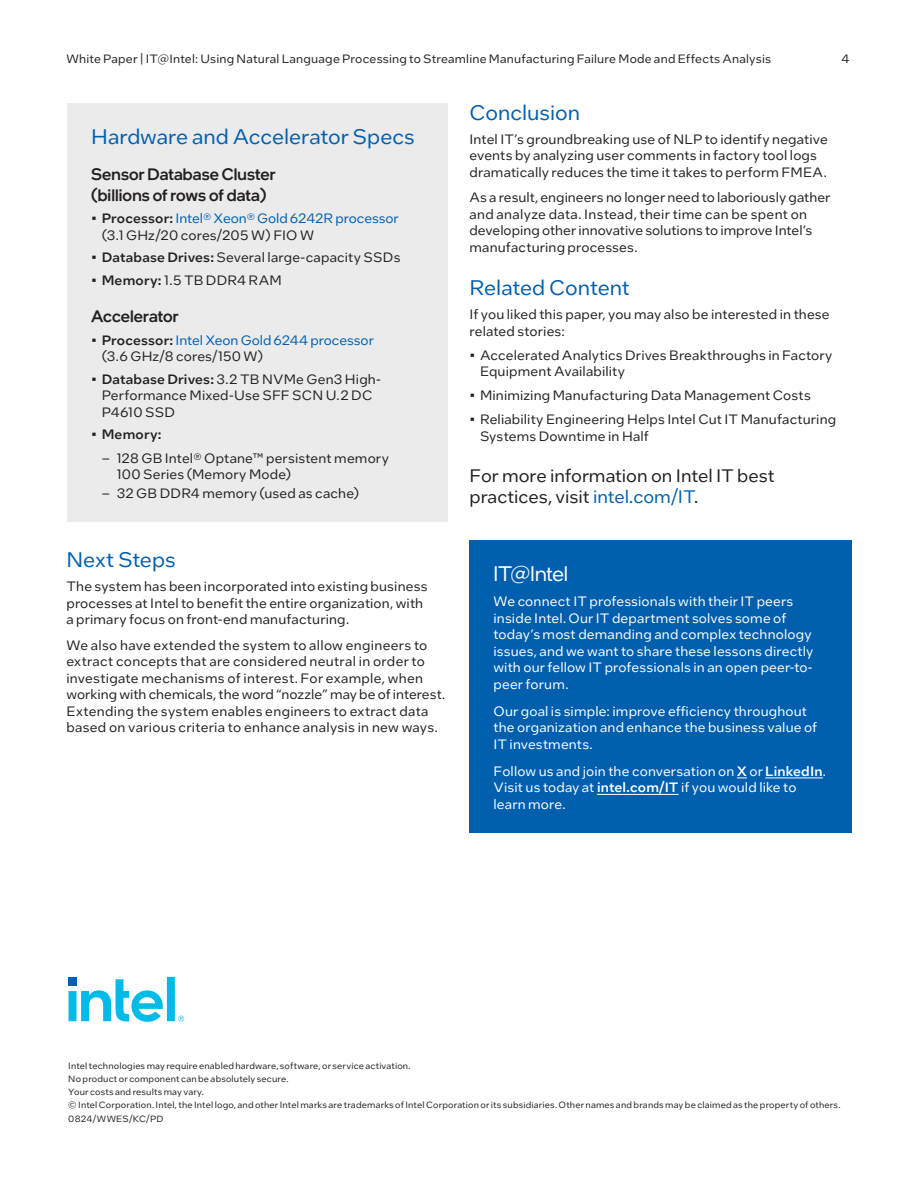
<style>
.page{position:relative;width:918px;height:1188px;background:#fff}
.page>*{position:absolute;margin:0;border:0;box-sizing:border-box;transform-origin:0 0}
.Heading_1{font:21px "Intel One Text";letter-spacing:-.005em;color:#015fae}
.Sidebar_Title{font:21px "Intel One Text";color:#015fae}
.Callout_Box_Heading{font:21px "Intel One Display";letter-spacing:-.01em;color:#fff}
.Call_to_Action{font:18px/21.6px "Intel One Text";color:#231f20}
.Heading_2{font:500 16.5px/21px "Intel One Display";letter-spacing:.005em;color:#231f20}
.Body_Text{font:13.5px/16.5px "Intel One Text";letter-spacing:.015em;color:#231f20}
.Callout_Box_Text{font:13.5px/16.5px "Intel One Text";letter-spacing:.01em;color:#fff}
.t1{font:13.5px/16.5px "Intel One Text";color:#015fae}
.t2{font:500 13.5px "Intel One Text";letter-spacing:.015em;color:#231f20}
.t3{font:12px "Intel One Text";letter-spacing:.015em;color:#231f20}
.Footnotes_and_Legal_Text{font:9px "Intel One Text";letter-spacing:.02em;color:#231f20}
.s1{color:#231f20}
.s2{font-weight:500;color:#231f20}
.s3{font-weight:500}
.s4{font-weight:400}
.s5{color:#015fae}
</style>
<div class="page">
<div style="left:67px;top:104px;width:381px;height:418px;background:#ebebec"></div>
<div style="left:470px;top:540px;width:382px;height:293px;background:#015fae"></div>
<hr style="left:765px;top:778px;width:58px;height:1px;background:#fff">
<hr style="left:597px;top:794px;width:82px;height:1px;background:#fff">
<div style="left:68px;top:978px;width:9px;height:8px;background:#015fae"></div>
<svg style="left:69px;top:977px;width:115px;height:45px"></svg>
<p class="t3" style="left:66px;top:51px;width:706px">White Paper | IT@Intel: Using Natural Language Processing to Streamline Manufacturing Failure Mode and Effects Analysis</p>
<p class="t3" style="left:841px;top:51px;width:10px">4</p>
<p class="Sidebar_Title" style="left:91px;top:123px;width:325px">Hardware and Accelerator Specs</p>
<p class="Heading_2" style="left:91px;top:163px;width:186px">Sensor Database Cluster (billions of rows of data)</p>
<p class="t1" style="left:102px;top:210px;width:299px;text-indent:-10px"><span class="s1">•</span> <span class="s2">Processor:</span> Intel® Xeon® Gold 6242R processor <span class="s1">(3.1 GHz/20 cores/205 W) FIO W</span></p>
<p class="Body_Text" style="left:91px;top:249px;width:311px">• <span class="s3">Database Drives:</span> Several large-capacity SSDs</p>
<p class="Body_Text" style="left:91px;top:271px;width:192px">• <span class="s3">Memory:</span> 1.5 TB DDR4 RAM</p>
<p class="Heading_2" style="left:91px;top:306px;width:89px">Accelerator</p>
<p class="t1" style="left:102px;top:331px;width:274px;text-indent:-10px"><span class="s1">•</span> <span class="s2">Processor:</span> Intel Xeon Gold 6244 processor <span class="s1">(3.6 GHz/8 cores/150 W)</span></p>
<p class="Body_Text" style="left:102px;top:370px;width:281px;text-indent:-10px">• <span class="s3">Database Drives:</span> 3.2 TB NVMe Gen3 High-<br>Performance Mixed-Use SFF SCN U.2 DC<br>P4610 SSD</p>
<p class="t2" style="left:91px;top:425px;width:72px"><span class="s4">•</span> Memory:</p>
<p class="Body_Text" style="left:117px;top:450px;width:274px;text-indent:-15px">– 128 GB Intel® Optane™ persistent memory<br>100 Series (Memory Mode)</p>
<p class="Body_Text" style="left:102px;top:485px;width:259px">– 32 GB DDR4 memory (used as cache)</p>
<p class="Heading_1" style="left:66px;top:546px;width:111px">Next Steps</p>
<p class="Body_Text" style="left:66px;top:578px;width:363px">The system has been incorporated into existing business processes at Intel to benefit the entire organization, with a primary focus on front-end manufacturing.</p>
<p class="Body_Text" style="left:66px;top:636px;width:380px">We also have extended the system to allow engineers to extract concepts that are considered neutral in order to investigate mechanisms of interest. For example, when working with chemicals, the word “nozzle” may be of interest.<br>Extending the system enables engineers to extract data based on various criteria to enhance analysis in new ways.</p>
<p class="Heading_1" style="left:470px;top:99px;width:112px">Conclusion</p>
<p class="Body_Text" style="left:470px;top:130px;width:360px">Intel IT’s groundbreaking use of NLP to identify negative events by analyzing user comments in factory tool logs dramatically reduces the time it takes to perform FMEA.</p>
<p class="Body_Text" style="left:470px;top:189px;width:362px">As a result, engineers no longer need to laboriously gather and analyze data. Instead, their time can be spent on developing other innovative solutions to improve Intel’s manufacturing processes.</p>
<p class="Heading_1" style="left:470px;top:274px;width:162px">Related Content</p>
<p class="Body_Text" style="left:470px;top:306px;width:362px">If you liked this paper, you may also be interested in these related stories:</p>
<p class="Body_Text" style="left:480px;top:346px;width:354px;text-indent:-10px">• Accelerated Analytics Drives Breakthroughs in Factory<br>Equipment Availability</p>
<p class="Body_Text" style="left:470px;top:387px;width:343px">• Minimizing Manufacturing Data Management Costs</p>
<p class="Body_Text" style="left:480px;top:411px;width:358px;text-indent:-10px">• Reliability Engineering Helps Intel Cut IT Manufacturing<br>Systems Downtime in Half</p>
<p class="Call_to_Action" style="left:470px;top:464px;width:307px">For more information on Intel IT best practices, visit <span class="s5">intel.com/IT</span>.</p>
<p class="Callout_Box_Heading" style="left:494px;top:561px;width:76px">IT@Intel</p>
<p class="Callout_Box_Text" style="left:494px;top:593px;width:321px">We connect IT professionals with their IT peers inside Intel. Our IT department solves some of today’s most demanding and complex technology issues, and we want to share these lessons directly with our fellow IT professionals in an open peer-to&shy;peer forum.</p>
<p class="Callout_Box_Text" style="left:494px;top:702px;width:325px">Our goal is simple: improve efficiency throughout the organization and enhance the business value of<br>IT investments.</p>
<p class="Callout_Box_Text" style="left:494px;top:762px;width:334px">Follow us and join the conversation on <span class="s3">X</span> or <span class="s3">LinkedIn</span>.<br>Visit us today at <span class="s3">intel.com/IT</span> if you would like to learn more.</p>
<p class="Footnotes_and_Legal_Text" style="left:68px;top:1060px;width:344px">Intel technologies may require enabled hardware, software, or service activation.</p>
<p class="Footnotes_and_Legal_Text" style="left:68px;top:1073px;width:222px">No product or component can be absolutely secure.</p>
<p class="Footnotes_and_Legal_Text" style="left:68px;top:1086px;width:137px">Your costs and results may vary.</p>
<p class="Footnotes_and_Legal_Text" style="left:68px;top:1099px;width:774px">© Intel Corporation. Intel, the Intel logo, and other Intel marks are trademarks of Intel Corporation or its subsidiaries. Other names and brands may be claimed as the property of others.</p>
<p class="Footnotes_and_Legal_Text" style="left:68px;top:1112px;width:97px">0824/WWES/KC/PD</p>
</div>
